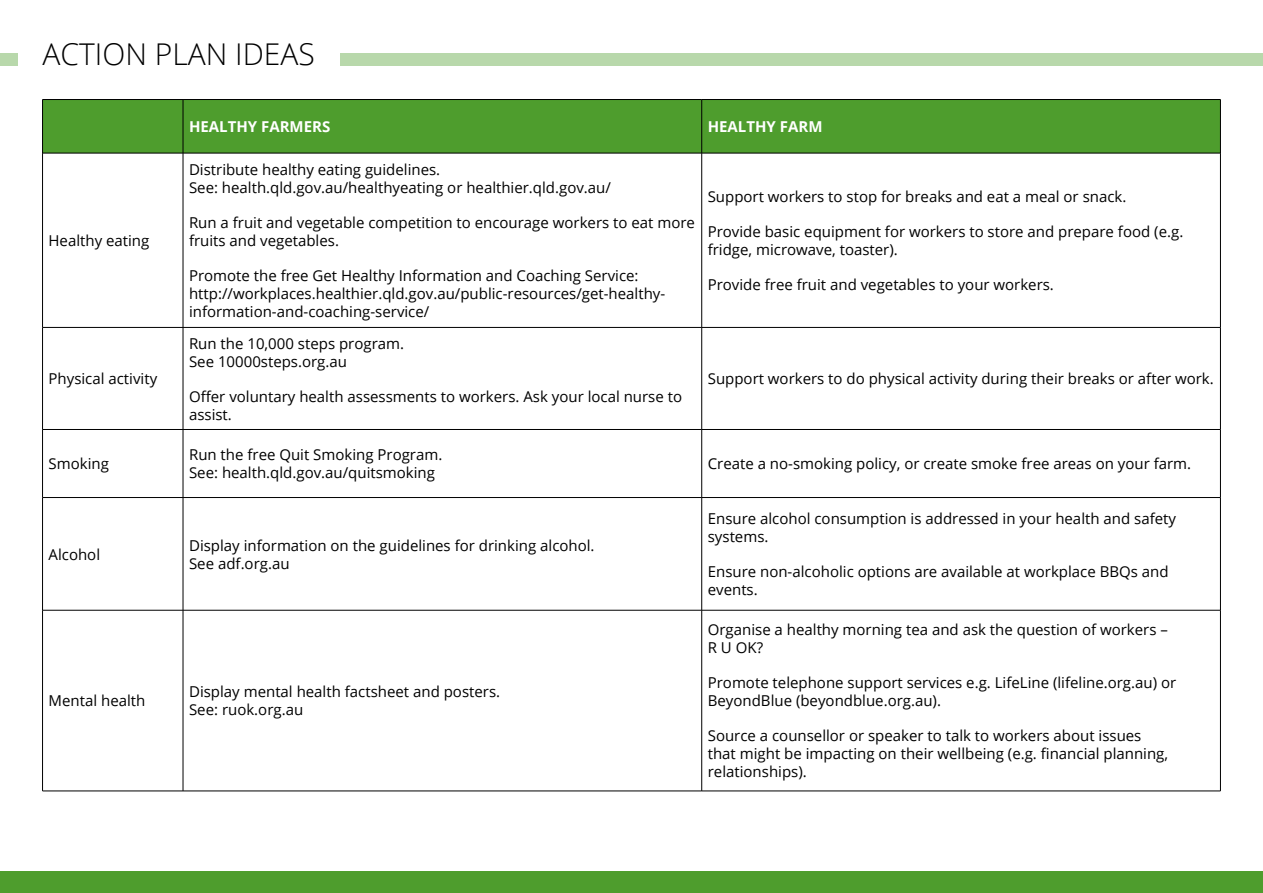
<style>
.page{position:relative;width:1263px;height:893px;background:#fff}
.page>*{position:absolute;margin:0;border:0;box-sizing:border-box;transform-origin:0 0}
.t1{font:300 30px "Open Sans";color:#000}
.t2{font:15px/18px "Open Sans";color:#000}
.t3{font:700 15px "Open Sans";color:#fff}
</style>
<div class="page">
<div style="left:0;top:53px;width:17px;height:12px;background:#b8d8ab"></div>
<div style="left:340px;top:53px;width:923px;height:12px;background:#b8d8ab"></div>
<div style="left:0;top:872px;width:1263px;height:21px;background:#4e9d2d"></div>
<div style="left:43px;top:100px;width:1177px;height:53px;background:#4e9d2d"></div>
<hr style="left:43px;top:99px;width:140px;height:1px;background:#000">
<hr style="left:42px;top:100px;width:1px;height:53px;background:#000">
<hr style="left:183px;top:99px;width:519px;height:1px;background:#000">
<hr style="left:183px;top:100px;width:1px;height:53px;background:#000">
<hr style="left:702px;top:99px;width:518px;height:1px;background:#000">
<hr style="left:701px;top:100px;width:1px;height:53px;background:#000">
<hr style="left:1220px;top:100px;width:1px;height:53px;background:#000">
<hr style="left:43px;top:153px;width:140px;height:1px;background:#000">
<hr style="left:42px;top:153px;width:1px;height:174px;background:#000">
<hr style="left:183px;top:153px;width:519px;height:1px;background:#000">
<hr style="left:183px;top:153px;width:1px;height:174px;background:#000">
<hr style="left:702px;top:153px;width:518px;height:1px;background:#000">
<hr style="left:701px;top:153px;width:1px;height:174px;background:#000">
<hr style="left:1220px;top:153px;width:1px;height:174px;background:#000">
<hr style="left:43px;top:327px;width:140px;height:1px;background:#000">
<hr style="left:42px;top:327px;width:1px;height:102px;background:#000">
<hr style="left:183px;top:327px;width:519px;height:1px;background:#000">
<hr style="left:183px;top:327px;width:1px;height:102px;background:#000">
<hr style="left:702px;top:327px;width:518px;height:1px;background:#000">
<hr style="left:701px;top:327px;width:1px;height:102px;background:#000">
<hr style="left:1220px;top:327px;width:1px;height:102px;background:#000">
<hr style="left:43px;top:429px;width:140px;height:1px;background:#000">
<hr style="left:42px;top:429px;width:1px;height:68px;background:#000">
<hr style="left:183px;top:429px;width:519px;height:1px;background:#000">
<hr style="left:183px;top:429px;width:1px;height:68px;background:#000">
<hr style="left:702px;top:429px;width:518px;height:1px;background:#000">
<hr style="left:701px;top:429px;width:1px;height:68px;background:#000">
<hr style="left:1220px;top:429px;width:1px;height:68px;background:#000">
<hr style="left:43px;top:497px;width:140px;height:1px;background:#000">
<hr style="left:42px;top:498px;width:1px;height:112px;background:#000">
<hr style="left:183px;top:497px;width:519px;height:1px;background:#000">
<hr style="left:183px;top:498px;width:1px;height:112px;background:#000">
<hr style="left:702px;top:497px;width:518px;height:1px;background:#000">
<hr style="left:701px;top:498px;width:1px;height:112px;background:#000">
<hr style="left:1220px;top:498px;width:1px;height:112px;background:#000">
<hr style="left:43px;top:610px;width:140px;height:1px;background:#000">
<hr style="left:42px;top:610px;width:1px;height:181px;background:#000">
<hr style="left:183px;top:610px;width:519px;height:1px;background:#000">
<hr style="left:183px;top:610px;width:1px;height:181px;background:#000">
<hr style="left:702px;top:610px;width:518px;height:1px;background:#000">
<hr style="left:701px;top:610px;width:1px;height:181px;background:#000">
<hr style="left:1220px;top:610px;width:1px;height:181px;background:#000">
<hr style="left:43px;top:791px;width:140px;height:1px;background:#000">
<hr style="left:183px;top:791px;width:519px;height:1px;background:#000">
<hr style="left:702px;top:791px;width:518px;height:1px;background:#000">
<h1 class="t1" style="left:43px;top:34px;width:274px">ACTION PLAN IDEAS</h1>
<p class="t2" style="left:49px;top:231px;width:102px">Healthy eating</p>
<p class="t2" style="left:49px;top:369px;width:110px">Physical activity</p>
<p class="t3" style="left:189px;top:116px;width:143px">HEALTHY FARMERS</p>
<p class="t3" style="left:708px;top:116px;width:116px">HEALTHY FARM</p>
<p class="t2" style="left:189px;top:160px;width:423px">Distribute healthy eating guidelines.<br>See: health.qld.gov.au/healthyeating or healthier.qld.gov.au/</p>
<p class="t2" style="left:189px;top:213px;width:507px">Run a fruit and vegetable competition to encourage workers to eat more fruits and vegetables.</p>
<p class="t2" style="left:189px;top:266px;width:478px">Promote the free Get Healthy Information and Coaching Service: http://workplaces.healthier.qld.gov.au/public-resources/get-healthy&shy;information-and-coaching-service/</p>
<p class="t2" style="left:189px;top:334px;width:216px">Run the 10,000 steps program.<br>See 10000steps.org.au</p>
<p class="t2" style="left:189px;top:387px;width:494px">Offer voluntary health assessments to workers. Ask your local nurse to assist.</p>
<p class="t2" style="left:708px;top:187px;width:420px">Support workers to stop for breaks and eat a meal or snack.</p>
<p class="t2" style="left:708px;top:222px;width:477px">Provide basic equipment for workers to store and prepare food (e.g. fridge, microwave, toaster).</p>
<p class="t2" style="left:708px;top:275px;width:348px">Provide free fruit and vegetables to your workers.</p>
<p class="t2" style="left:708px;top:369px;width:507px">Support workers to do physical activity during their breaks or after work.</p>
<p class="t2" style="left:49px;top:454px;width:62px">Smoking</p>
<p class="t2" style="left:189px;top:445px;width:255px">Run the free Quit Smoking Program.<br>See: health.qld.gov.au/quitsmoking</p>
<p class="t2" style="left:708px;top:454px;width:485px">Create a no-smoking policy, or create smoke free areas on your farm.</p>
<p class="t2" style="left:49px;top:545px;width:53px">Alcohol</p>
<p class="t2" style="left:189px;top:536px;width:407px">Display information on the guidelines for drinking alcohol.<br>See adf.org.au</p>
<p class="t2" style="left:49px;top:691px;width:98px">Mental health</p>
<p class="t2" style="left:189px;top:682px;width:313px">Display mental health factsheet and posters.<br>See: ruok.org.au</p>
<p class="t2" style="left:708px;top:509px;width:470px">Ensure alcohol consumption is addressed in your health and safety systems.</p>
<p class="t2" style="left:708px;top:562px;width:462px">Ensure non-alcoholic options are available at workplace BBQs and events.</p>
<p class="t2" style="left:708px;top:620px;width:462px">Organise a healthy morning tea and ask the question of workers –<br>R U OK?</p>
<p class="t2" style="left:708px;top:673px;width:470px">Promote telephone support services e.g. LifeLine (lifeline.org.au) or<br>BeyondBlue (beyondblue.org.au).</p>
<p class="t2" style="left:708px;top:726px;width:462px">Source a counsellor or speaker to talk to workers about issues that might be impacting on their wellbeing (e.g. financial planning, relationships).</p>
</div>
